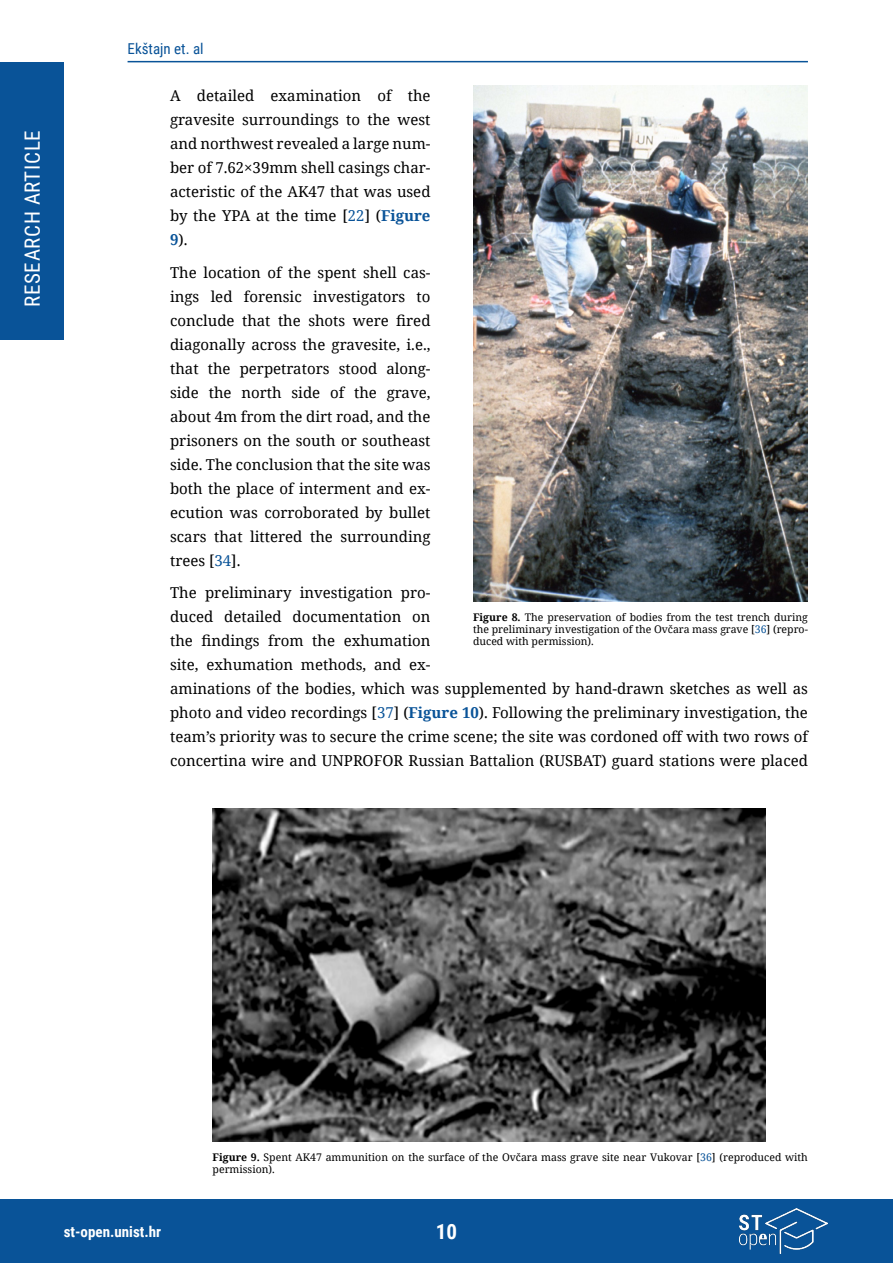
<style>
.page{position:relative;width:893px;height:1263px;background:#fff}
.page>*{position:absolute;margin:0;border:0;box-sizing:border-box;transform-origin:0 0}
.t1{font:21px "Roboto Condensed";letter-spacing:.035em;color:#fff}
.t2{font:700 21px "Roboto Condensed";color:#fff}
.t3{font:15px/24px "Noto Serif";color:#000;text-align:justify}
.t4{font:700 15px "Roboto Condensed";color:#fff}
.t5{font:15px "Roboto Condensed";color:#095398}
.t6{font:10.5px/12px "Noto Serif";color:#000}
.s1{color:#095398}
.s2{font-weight:700;color:#095398}
.s3{font-weight:700}
</style>
<div class="page">
<div style="left:0;top:62px;width:64px;height:278px;background:#095398"></div>
<div style="left:0;top:1199px;width:893px;height:64px;background:#095398"></div>
<hr style="left:128px;top:61px;width:680px;height:1px;background:#095398">
<img style="left:740px;top:1209px;width:87px;height:44px">
<img style="left:213px;top:808px;width:552px;height:333px">
<img style="left:474px;top:85px;width:333px;height:517px">
<h1 class="t1" style="left:18px;top:307px;width:179px;rotate:-90deg">RESEARCH ARTICLE</h1>
<p class="t5" style="left:128px;top:38px;width:78px">Ekštajn et. al</p>
<p class="t3" style="left:170px;top:83px;width:262px">A detailed examination of the gravesite surroundings to the west and northwest revealed a large num&shy;ber of 7.62×39mm shell casings char&shy;acteristic of the AK47 that was used by the YPA at the time [<span class="s1">22</span>] (<span class="s2">Figure 9</span>).</p>
<p class="t3" style="left:170px;top:260px;width:262px">The location of the spent shell cas&shy;ings led forensic investigators to conclude that the shots were fired diagonally across the gravesite, i.e., that the perpetrators stood along&shy;side the north side of the grave, about 4m from the dirt road, and the prisoners on the south or southeast side. The conclusion that the site was both the place of interment and ex&shy;ecution was corroborated by bullet scars that littered the surrounding trees [<span class="s1">34</span>].</p>
<p class="t3" style="left:170px;top:580px;width:262px">The preliminary investigation pro&shy;duced detailed documentation on the findings from the exhumation site, exhumation methods, and ex-</p>
<p class="t6" style="left:473px;top:611px;width:336px;text-align:justify"><span class="s3">Figure 8.</span> The preservation of bodies from the test trench during the preliminary investigation of the Ovčara mass grave [<span class="s1">36</span>] (repro&shy;duced with permission).</p>
<p class="t3" style="left:170px;top:676px;width:639px">aminations of the bodies, which was supplemented by hand-drawn sketches as well as photo and video recordings [<span class="s1">37</span>] (<span class="s2">Figure 10</span>). Following the preliminary investigation, the team’s priority was to secure the crime scene; the site was cordoned off with two rows of concertina wire and UNPROFOR Russian Battalion (RUSBAT) guard stations were placed</p>
<p class="t6" style="left:213px;top:1151px;width:597px"><span class="s3">Figure 9.</span> Spent AK47 ammunition on the surface of the Ovčara mass grave site near Vukovar [<span class="s1">36</span>] (reproduced with permission).</p>
<p class="t4" style="left:64px;top:1221px;width:99px">st-open.unist.hr</p>
<h1 class="t2" style="left:436px;top:1217px;width:23px">10</h1>
</div>
